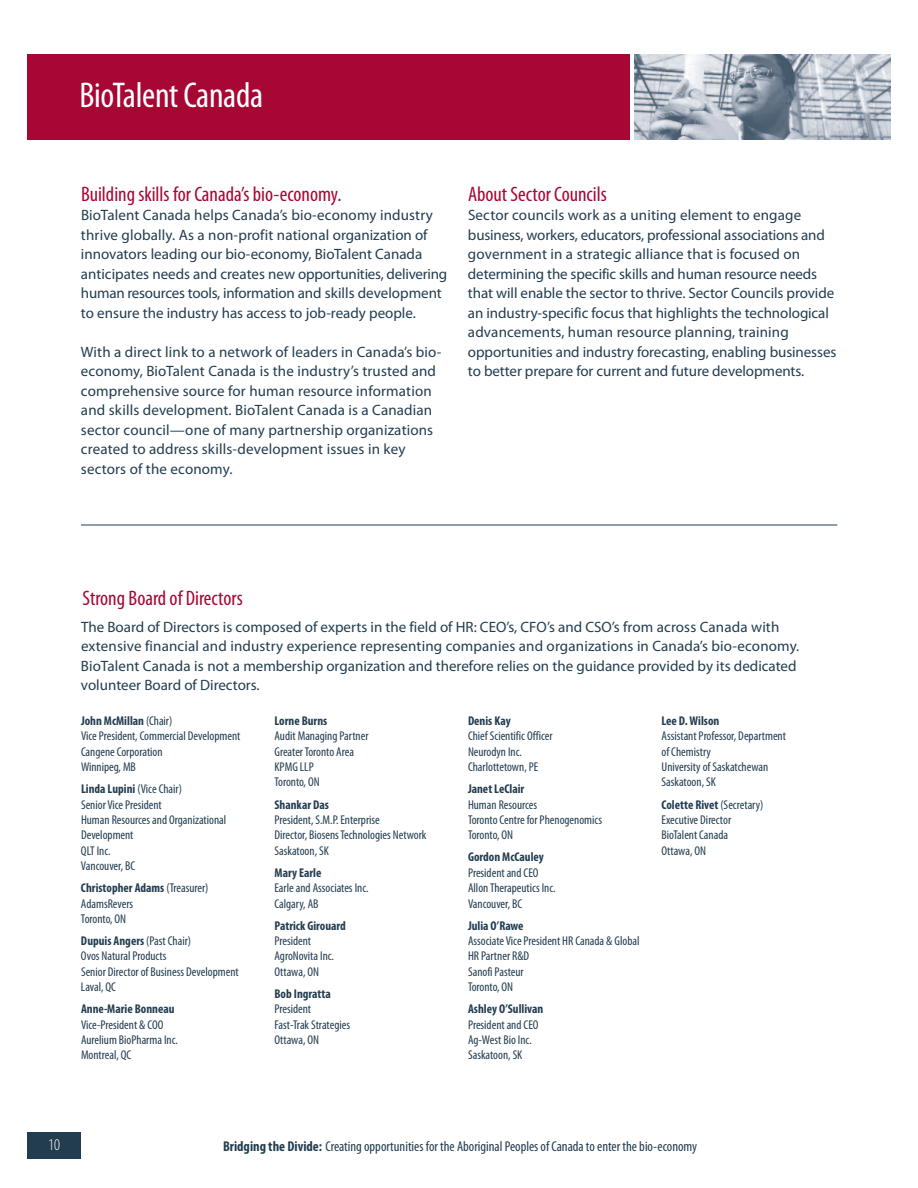
<style>
.page{position:relative;width:918px;height:1188px;background:#fff}
.page>*{position:absolute;margin:0;border:0;box-sizing:border-box;transform-origin:0 0}
.t1{font:condensed 36px "Myriad Pro";letter-spacing:-.01em;color:#fff}
.t2{font:condensed 21px "Myriad Pro";color:#a60733}
.t3{font:300 condensed 16.5px "Myriad Pro";color:#fff}
.t4{font:15px/19.5px "Myriad Pro";color:#223d50}
.t5{font:condensed 14.25px "Myriad Pro";color:#223d50}
.t6{font:condensed 12.75px/15.3px "Myriad Pro";color:#223d50}
.t7{font:700 condensed 12.75px "Myriad Pro";color:#223d50}
.s1{font-weight:700}
</style>
<div class="page">
<div style="left:27px;top:1132px;width:54px;height:28px;background:#223d50"></div>
<div style="left:27px;top:54px;width:603px;height:86px;background:#a60733"></div>
<img style="left:634px;top:54px;width:257px;height:86px">
<hr style="left:81px;top:525px;width:756px;height:1px;background:#223d50">
<h1 class="t1" style="left:79px;top:82px;width:185px">BioTalentCanada</h1>
<h2 class="t2" style="left:81px;top:186px;width:262px">Building skills for Canada’s bio-economy.</h2>
<p class="t4" style="left:81px;top:206px;width:368px">BioTalent Canada helps Canada’s bio-economy industry thrive globally. As a non-profit national organization of innovators leading our bio-economy, BioTalent Canada anticipates needs and creates new opportunities, delivering human resources tools, information and skills development to ensure the industry has access to job-ready people.</p>
<p class="t4" style="left:81px;top:343px;width:362px">With a direct link to a network of leaders in Canada’s bio&shy;economy, BioTalent Canada is the industry’s trusted and comprehensive source for human resource information and skills development. BioTalent Canada is a Canadian sector council—one of many partnership organizations created to address skills-development issues in key sectors of the economy.</p>
<h2 class="t2" style="left:468px;top:186px;width:140px">About Sector Councils</h2>
<p class="t4" style="left:468px;top:206px;width:370px">Sector councils work as a uniting element to engage business, workers, educators, professional associations and government in a strategic alliance that is focused on determining the specific skills and human resource needs that will enable the sector to thrive. Sector Councils provide an industry-specific focus that highlights the technological advancements, human resource planning, training opportunities and industry forecasting, enabling businesses to better prepare for current and future developments.</p>
<h2 class="t2" style="left:83px;top:590px;width:162px">Strong Board of Directors</h2>
<p class="t4" style="left:81px;top:618px;width:720px">The Board of Directors is composed of experts in the field of HR: CEO’s, CFO’s and CSO’s from across Canada with extensive financial and industry experience representing companies and organizations in Canada’s bio-economy.<br>BioTalent Canada is not a membership organization and therefore relies on the guidance provided by its dedicated volunteer Board of Directors.</p>
<p class="t6" style="left:81px;top:714px;width:161px"><span class="s1">John McMillan</span> (Chair)<br>Vice President, Commercial Development<br>Cangene Corporation<br>Winnipeg, MB</p>
<p class="t6" style="left:81px;top:782px;width:147px"><span class="s1">Linda Lupini</span> (Vice Chair)<br>Senior Vice President<br>Human Resources and Organizational<br>Development<br>QLT Inc.<br>Vancouver, BC</p>
<p class="t6" style="left:81px;top:881px;width:129px"><span class="s1">Christopher Adams</span> (Treasurer)<br>AdamsRevers<br>Toronto, ON</p>
<p class="t6" style="left:81px;top:934px;width:159px"><span class="s1">Dupuis Angers</span> (Past Chair)<br>Ovos Natural Products<br>Senior Director of Business Development<br>Laval, QC</p>
<p class="t7" style="left:81px;top:1005px;width:95px">Anne-Marie Bonneau</p>
<p class="t6" style="left:81px;top:1018px;width:98px">Vice-President &amp; COO<br>Aurelium BioPharma Inc.<br>Montreal, QC</p>
<p class="t7" style="left:662px;top:716px;width:59px">Lee D.Wilson</p>
<p class="t6" style="left:662px;top:729px;width:126px">Assistant Professor, Department of Chemistry<br>University of Saskatchewan<br>Saskatoon, SK</p>
<p class="t6" style="left:662px;top:798px;width:103px"><span class="s1">Colette Rivet</span> (Secretary)<br>Executive Director<br>BioTalent Canada<br>Ottawa, ON</p>
<p class="t7" style="left:468px;top:716px;width:44px">Denis Kay</p>
<p class="t6" style="left:468px;top:730px;width:86px">Chief Scientific Officer<br>Neurodyn Inc.<br>Charlottetown, PE</p>
<p class="t7" style="left:468px;top:784px;width:58px">Janet LeClair</p>
<p class="t6" style="left:468px;top:798px;width:136px">Human Resources<br>Toronto Centre for Phenogenomics<br>Toronto, ON</p>
<p class="t7" style="left:468px;top:853px;width:77px">Gordon McCauley</p>
<p class="t6" style="left:468px;top:866px;width:89px">President and CEO<br>Allon Therapeutics Inc.<br>Vancouver, BC</p>
<p class="t7" style="left:468px;top:921px;width:57px">Julia O’Rawe</p>
<p class="t6" style="left:468px;top:934px;width:173px">Associate Vice President HR Canada &amp; Global<br>HR Partner R&amp;D<br>Sanofi Pasteur<br>Toronto, ON</p>
<p class="t7" style="left:468px;top:1005px;width:77px">Ashley O’Sullivan</p>
<p class="t6" style="left:468px;top:1018px;width:72px">President and CEO<br>Ag-West Bio Inc.<br>Saskatoon, SK</p>
<p class="t7" style="left:275px;top:716px;width:54px">Lorne Burns</p>
<p class="t6" style="left:275px;top:729px;width:96px">Audit Managing Partner<br>GreaterToronto Area<br>KPMG LLP<br>Toronto, ON</p>
<p class="t7" style="left:275px;top:800px;width:56px">Shankar Das</p>
<p class="t6" style="left:275px;top:813px;width:153px">President, S.M.P. Enterprise<br>Director, BiosensTechnologies Network<br>Saskatoon, SK</p>
<p class="t7" style="left:275px;top:868px;width:48px">Mary Earle</p>
<p class="t6" style="left:275px;top:881px;width:96px">Earle and Associates Inc.<br>Calgary, AB</p>
<p class="t7" style="left:275px;top:921px;width:73px">Patrick Girouard</p>
<p class="t6" style="left:275px;top:934px;width:61px">President<br>AgroNovita Inc.<br>Ottawa, ON</p>
<p class="t7" style="left:275px;top:989px;width:58px">Bob Ingratta</p>
<p class="t6" style="left:275px;top:1002px;width:77px">President<br>Fast-Trak Strategies<br>Ottawa, ON</p>
<p class="t3" style="left:48px;top:1139px;width:13px">10</p>
<p class="t5" style="left:223px;top:1141px;width:476px"><span class="s1">Bridging the Divide:</span> Creating opportunities for the Aboriginal Peoples of Canada to enter the bio-economy</p>
</div>
